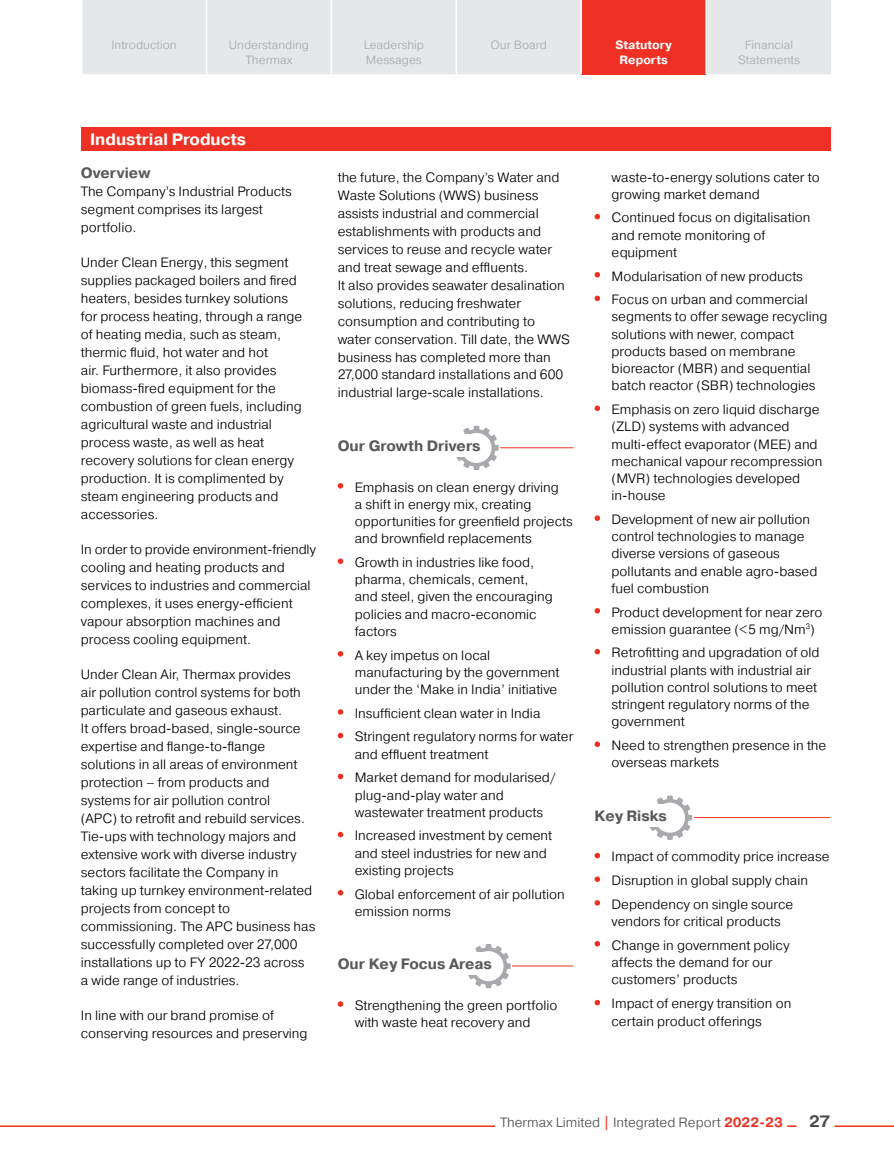
<style>
.page{position:relative;width:894px;height:1161px;background:#fff}
.page>*{position:absolute;margin:0;border:0;box-sizing:border-box;transform-origin:0 0}
.t1{font:700 16.5px "Pragmatica";color:#fff}
.t2{font:700 16.5px "Pragmatica";color:#4d4d4f}
.t3{font:700 15px "Pragmatica";color:#58595b}
.t4{font:300 13.5px/18px "Pragmatica";color:#000}
.t5{font:300 13.5px "Pragmatica";color:#4d4d4f}
.t6{font:300 12px/15px "Pragmatica";color:#a7a9ac;text-align:center}
.t7{font:700 12px/15px "Pragmatica";color:#fff;text-align:center}
.s1{font-weight:700;color:#ee3124}
</style>
<div class="page">
<hr style="left:834px;top:1125px;width:59px;height:2px;background:#ee3124">
<svg style="left:787px;top:1125px;width:9px;height:2px"></svg>
<hr style="left:0;top:1125px;width:495px;height:2px;background:#ee3124">
<div style="left:82px;top:0;width:748px;height:74px;background:#e6e7e8"></div>
<div style="left:581px;top:0;width:125px;height:74px;background:#ee3124"></div>
<hr style="left:330px;top:0;width:2px;height:74px;background:#fff">
<hr style="left:455px;top:0;width:2px;height:74px;background:#fff">
<hr style="left:206px;top:0;width:1px;height:74px;background:#fff">
<hr style="left:580px;top:0;width:1px;height:74px;background:#fff">
<hr style="left:705px;top:0;width:1px;height:74px;background:#fff">
<div style="left:81px;top:128px;width:748px;height:23px;background:#ee3124"></div>
<svg style="left:456px;top:426px;width:42px;height:44px"></svg>
<div style="left:461px;top:433px;width:30px;height:30px;background:#fff;border-radius:50%"></div>
<div style="left:406px;top:434px;width:76px;height:23px;background:#fff"></div>
<hr style="left:500px;top:447px;width:73px;height:1px;background:#ee3124">
<svg style="left:337px;top:483px;width:6px;height:6px"></svg>
<svg style="left:337px;top:558px;width:6px;height:6px"></svg>
<svg style="left:337px;top:651px;width:6px;height:6px"></svg>
<svg style="left:337px;top:709px;width:6px;height:6px"></svg>
<svg style="left:337px;top:733px;width:6px;height:5px"></svg>
<svg style="left:337px;top:774px;width:6px;height:5px"></svg>
<svg style="left:337px;top:832px;width:6px;height:5px"></svg>
<svg style="left:337px;top:890px;width:6px;height:6px"></svg>
<svg style="left:468px;top:944px;width:42px;height:44px"></svg>
<div style="left:473px;top:951px;width:30px;height:30px;background:#fff;border-radius:50%"></div>
<div style="left:406px;top:952px;width:76px;height:23px;background:#fff"></div>
<hr style="left:512px;top:966px;width:61px;height:1px;background:#ee3124">
<svg style="left:337px;top:1001px;width:6px;height:6px"></svg>
<svg style="left:594px;top:214px;width:6px;height:5px"></svg>
<svg style="left:594px;top:272px;width:6px;height:6px"></svg>
<svg style="left:594px;top:296px;width:6px;height:5px"></svg>
<svg style="left:594px;top:406px;width:6px;height:5px"></svg>
<svg style="left:594px;top:515px;width:6px;height:6px"></svg>
<svg style="left:594px;top:608px;width:6px;height:6px"></svg>
<svg style="left:594px;top:649px;width:6px;height:5px"></svg>
<svg style="left:594px;top:742px;width:6px;height:5px"></svg>
<svg style="left:650px;top:796px;width:42px;height:44px"></svg>
<div style="left:654px;top:803px;width:30px;height:30px;background:#fff;border-radius:50%"></div>
<div style="left:633px;top:804px;width:39px;height:22px;background:#fff"></div>
<hr style="left:693px;top:817px;width:136px;height:1px;background:#ee3124">
<svg style="left:594px;top:853px;width:6px;height:5px"></svg>
<svg style="left:594px;top:876px;width:6px;height:6px"></svg>
<svg style="left:594px;top:900px;width:6px;height:6px"></svg>
<svg style="left:594px;top:941px;width:6px;height:6px"></svg>
<svg style="left:594px;top:1000px;width:6px;height:5px"></svg>
<p class="t6" style="left:111px;top:37px;width:67px">Introduction</p>
<p class="t6" style="left:229px;top:37px;width:81px">Understanding<br>Thermax</p>
<p class="t6" style="left:363px;top:37px;width:62px;text-align:left">Leadership<br>Messages</p>
<p class="t6" style="left:490px;top:37px;width:58px">Our Board</p>
<p class="t7" style="left:615px;top:37px;width:58px">Statutory<br>Reports</p>
<p class="t6" style="left:737px;top:37px;width:63px">Financial<br>Statements</p>
<p class="t1" style="left:90px;top:128px;width:158px">Industrial Products</p>
<p class="t3" style="left:81px;top:163px;width:71px">Overview</p>
<p class="t4" style="left:81px;top:182px;width:212px">The Company’s Industrial Products segment comprises its largest portfolio.</p>
<p class="t4" style="left:81px;top:253px;width:223px">Under Clean Energy, this segment supplies packaged boilers and fired heaters, besides turnkey solutions for process heating, through a range of heating media, such as steam, thermic fluid, hot water and hot<br>air. Furthermore, it also provides biomass-fired equipment for the combustion of green fuels, including agricultural waste and industrial process waste, as well as heat recovery solutions for clean energy production. It is complimented by steam engineering products and accessories.</p>
<p class="t4" style="left:81px;top:540px;width:236px">In order to provide environment-friendly cooling and heating products and services to industries and commercial complexes, it uses energy-efficient vapour absorption machines and process cooling equipment.</p>
<p class="t4" style="left:81px;top:665px;width:236px">Under Clean Air, Thermax provides<br>air pollution control systems for both particulate and gaseous exhaust.<br>It offers broad-based, single-source expertise and flange-to-flange solutions in all areas of environment protection – from products and systems for air pollution control<br>(APC) to retrofit and rebuild services.<br>Tie-ups with technology majors and extensive work with diverse industry sectors facilitate the Company in taking up turnkey environment-related projects from concept to commissioning. The APC business has successfully completed over 27,000 installations up to FY 2022-23 across a wide range of industries.</p>
<p class="t4" style="left:81px;top:1006px;width:228px">In line with our brand promise of conserving resources and preserving</p>
<p class="t4" style="left:337px;top:168px;width:234px">the future, the Company’s Water and Waste Solutions (WWS) business assists industrial and commercial establishments with products and services to reuse and recycle water and treat sewage and effluents.<br>It also provides seawater desalination solutions, reducing freshwater consumption and contributing to water conservation. Till date, the WWS business has completed more than 27,000 standard installations and 600 industrial large-scale installations.</p>
<p class="t3" style="left:337px;top:436px;width:144px">Our Growth Drivers</p>
<p class="t4" style="left:354px;top:478px;width:219px;line-height:17.2px">Emphasis on clean energy driving<br>a shift in energy mix, creating opportunities for greenfield projects and brownfield replacements</p>
<p class="t4" style="left:354px;top:553px;width:199px;line-height:17.2px">Growth in industries like food, pharma, chemicals, cement, and steel, given the encouraging policies and macro-economic factors</p>
<p class="t4" style="left:354px;top:646px;width:206px;line-height:17.2px">A key impetus on local manufacturing by the government under the ‘Make in India’ initiative</p>
<p class="t4" style="left:354px;top:701px;width:220px;line-height:23.7px">Insufficient clean water in India<br>Stringent regulatory norms for water</p>
<p class="t4" style="left:354px;top:742px;width:202px;line-height:23.7px">and effluent treatment<br>Market demand for modularised/</p>
<p class="t4" style="left:354px;top:786px;width:190px;line-height:17.2px">plug-and-play water and wastewater treatment products</p>
<p class="t4" style="left:354px;top:827px;width:199px;line-height:17.2px">Increased investment by cement and steel industries for new and existing projects</p>
<p class="t4" style="left:354px;top:885px;width:211px;line-height:17.2px">Global enforcement of air pollution emission norms</p>
<p class="t3" style="left:337px;top:954px;width:156px">Our Key Focus Areas</p>
<p class="t4" style="left:354px;top:996px;width:204px;line-height:17.2px">Strengthening the green portfolio with waste heat recovery and</p>
<p class="t4" style="left:611px;top:168px;width:209px;line-height:17.2px">waste-to-energy solutions cater to growing market demand</p>
<p class="t4" style="left:611px;top:209px;width:200px;line-height:17.2px">Continued focus on digitalisation and remote monitoring of equipment</p>
<p class="t4" style="left:611px;top:264px;width:197px;line-height:23.7px">Modularisation of new products<br>Focus on urban and commercial</p>
<p class="t4" style="left:611px;top:308px;width:217px;line-height:17.2px">segments to offer sewage recycling solutions with newer, compact products based on membrane bioreactor (MBR) and sequential batch reactor (SBR) technologies</p>
<p class="t4" style="left:611px;top:401px;width:212px;line-height:17.2px">Emphasis on zero liquid discharge (ZLD) systems with advanced multi-effect evaporator (MEE) and mechanical vapour recompression (MVR) technologies developed in-house</p>
<p class="t4" style="left:611px;top:510px;width:207px;line-height:17.2px">Development of new air pollution control technologies to manage diverse versions of gaseous pollutants and enable agro-based fuel combustion</p>
<p class="t4" style="left:611px;top:603px;width:212px;line-height:17.2px">Product development for near zero emission guarantee (&lt;5 mg/Nm<sup>3</sup>)</p>
<p class="t4" style="left:611px;top:644px;width:209px;line-height:17.2px">Retrofitting and upgradation of old industrial plants with industrial air pollution control solutions to meet stringent regulatory norms of the government</p>
<p class="t4" style="left:611px;top:737px;width:216px;line-height:17.2px">Need to strengthen presence in the overseas markets</p>
<p class="t3" style="left:594px;top:806px;width:74px">Key Risks</p>
<p class="t4" style="left:611px;top:845px;width:219px;line-height:23.7px">Impact of commodity price increase<br>Disruption in global supply chain<br>Dependency on single source</p>
<p class="t4" style="left:611px;top:909px;width:179px;line-height:23.5px">vendors for critical products<br>Change in government policy</p>
<p class="t4" style="left:611px;top:953px;width:162px;line-height:17.2px">affects the demand for our customers’ products</p>
<p class="t4" style="left:611px;top:994px;width:181px">Impact of energy transition on certain product offerings</p>
<p class="t5" style="left:500px;top:1114px;width:284px">Thermax Limited <span class="s1">|</span> Integrated Report <span class="s1">2022-23</span></p>
<p class="t2" style="left:808px;top:1111px;width:22px">27</p>
</div>
